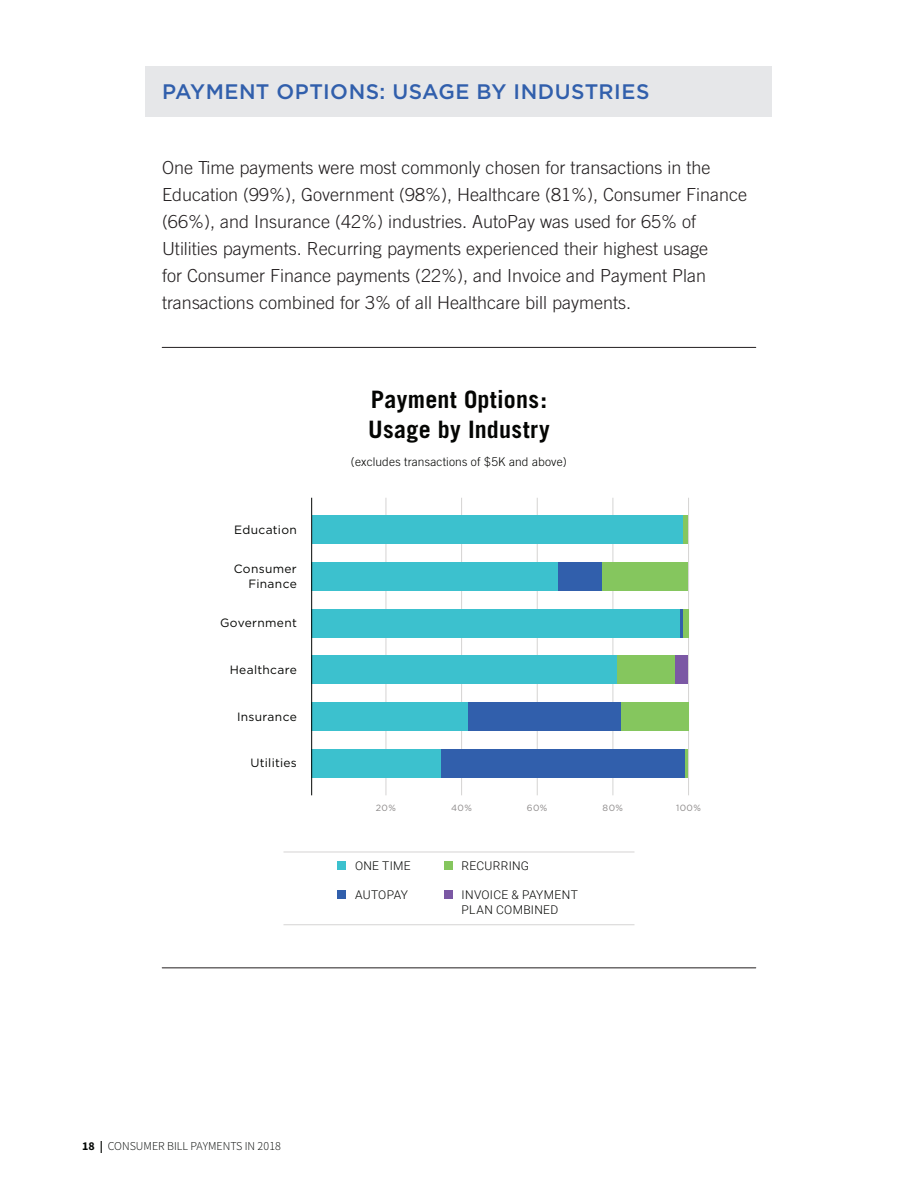
<style>
.page{position:relative;width:918px;height:1188px;background:#fff}
.page>*{position:absolute;margin:0;border:0;box-sizing:border-box;transform-origin:0 0}
.t1{font:700 24px/30px "Trade Gothic";letter-spacing:.01em;color:#040503}
.t2{font:500 21px "Gotham";letter-spacing:.02em;color:#315fac}
.t3{font:300 18px/27px "Trade Gothic";color:#231f20}
.t4{font:12px/14.4px "Gotham";letter-spacing:.025em;color:#040503;text-align:right}
.t5{font:300 12px/14.4px "Roboto";letter-spacing:.025em;color:#040503}
.t6{font:300 12px "Trade Gothic";letter-spacing:.01em;color:#040503}
.t7{font:300 12px "Source Sans Pro";color:#040705}
.t8{font:9px "Gotham";letter-spacing:.05em;color:#8c8989}
.s1{font-weight:700}
</style>
<div class="page">
<hr style="left:386px;top:498px;width:1px;height:297px;background:#d5d4d3">
<hr style="left:461px;top:498px;width:1px;height:297px;background:#d5d4d3">
<hr style="left:537px;top:498px;width:1px;height:297px;background:#d5d4d3">
<hr style="left:613px;top:498px;width:1px;height:297px;background:#d5d4d3">
<hr style="left:688px;top:498px;width:1px;height:297px;background:#d5d4d3">
<hr style="left:283px;top:852px;width:351px;height:1px;background:#d5d4d3">
<hr style="left:283px;top:924px;width:351px;height:1px;background:#d5d4d3">
<div style="left:337px;top:890px;width:9px;height:9px;background:#315fac"></div>
<div style="left:337px;top:861px;width:9px;height:9px;background:#3cc1ce"></div>
<div style="left:444px;top:890px;width:9px;height:9px;background:#7b58a4"></div>
<div style="left:444px;top:861px;width:9px;height:9px;background:#85c65e"></div>
<div style="left:312px;top:515px;width:372px;height:29px;background:#3cc1ce"></div>
<div style="left:312px;top:562px;width:246px;height:29px;background:#3cc1ce"></div>
<div style="left:312px;top:609px;width:368px;height:28px;background:#3cc1ce"></div>
<div style="left:312px;top:656px;width:305px;height:28px;background:#3cc1ce"></div>
<div style="left:617px;top:656px;width:58px;height:28px;background:#85c65e"></div>
<div style="left:675px;top:656px;width:13px;height:28px;background:#7b58a4"></div>
<hr style="left:680px;top:609px;width:3px;height:28px;background:#315fac">
<div style="left:683px;top:609px;width:5px;height:28px;background:#85c65e"></div>
<div style="left:558px;top:562px;width:44px;height:29px;background:#315fac"></div>
<div style="left:602px;top:562px;width:86px;height:29px;background:#85c65e"></div>
<hr style="left:684px;top:515px;width:4px;height:29px;background:#85c65e">
<div style="left:312px;top:702px;width:157px;height:29px;background:#3cc1ce"></div>
<div style="left:469px;top:702px;width:152px;height:29px;background:#315fac"></div>
<div style="left:621px;top:702px;width:67px;height:29px;background:#85c65e"></div>
<div style="left:312px;top:749px;width:129px;height:29px;background:#3cc1ce"></div>
<div style="left:441px;top:749px;width:245px;height:29px;background:#315fac"></div>
<hr style="left:686px;top:749px;width:2px;height:29px;background:#85c65e">
<hr style="left:311px;top:498px;width:1px;height:297px;background:#040705">
<div style="left:146px;top:66px;width:626px;height:51px;background:#e6e7e9"></div>
<hr style="left:162px;top:347px;width:594px;height:1px;background:#231f20">
<hr style="left:162px;top:967px;width:594px;height:1px;background:#231f20">
<p class="t2" style="left:162px;top:79px;width:489px">PAYMENT OPTIONS: USAGE BY INDUSTRIES</p>
<p class="t3" style="left:162px;top:154px;width:587px">One Time payments were most commonly chosen for transactions in the Education (99%), Government (98%), Healthcare (81%), Consumer Finance (66%), and Insurance (42%) industries. AutoPay was used for 65% of Utilities payments. Recurring payments experienced their highest usage<br>for Consumer Finance payments (22%), and Invoice and Payment Plan transactions combined for 3% of all Healthcare bill payments.</p>
<p class="t4" style="left:234px;top:522px;width:64px">Education</p>
<p class="t4" style="left:234px;top:562px;width:65px">Consumer<br>Finance</p>
<p class="t4" style="left:220px;top:616px;width:78px">Government</p>
<p class="t4" style="left:230px;top:662px;width:69px">Healthcare</p>
<p class="t4" style="left:237px;top:709px;width:61px">Insurance</p>
<p class="t4" style="left:251px;top:756px;width:48px">Utilities</p>
<p class="t1" style="left:368px;top:384px;width:183px">Payment Options:<br>Usage by Industry</p>
<p class="t6" style="left:351px;top:454px;width:217px">(excludes transactions of $5K and above)</p>
<p class="t8" style="left:376px;top:803px;width:22px">20%</p>
<p class="t8" style="left:451px;top:803px;width:22px">40%</p>
<p class="t8" style="left:527px;top:803px;width:22px">60%</p>
<p class="t8" style="left:603px;top:803px;width:22px">80%</p>
<p class="t8" style="left:676px;top:803px;width:26px">100%</p>
<p class="t5" style="left:355px;top:858px;width:57px">ONE TIME</p>
<p class="t5" style="left:355px;top:887px;width:55px">AUTOPAY</p>
<p class="t5" style="left:462px;top:858px;width:69px">RECURRING</p>
<p class="t5" style="left:462px;top:887px;width:118px">INVOICE &amp; PAYMENT<br>PLAN COMBINED</p>
<p class="t7" style="left:82px;top:1139px;width:200px"><span class="s1">18 |</span> CONSUMER BILL PAYMENTS IN 2018</p>
</div>
